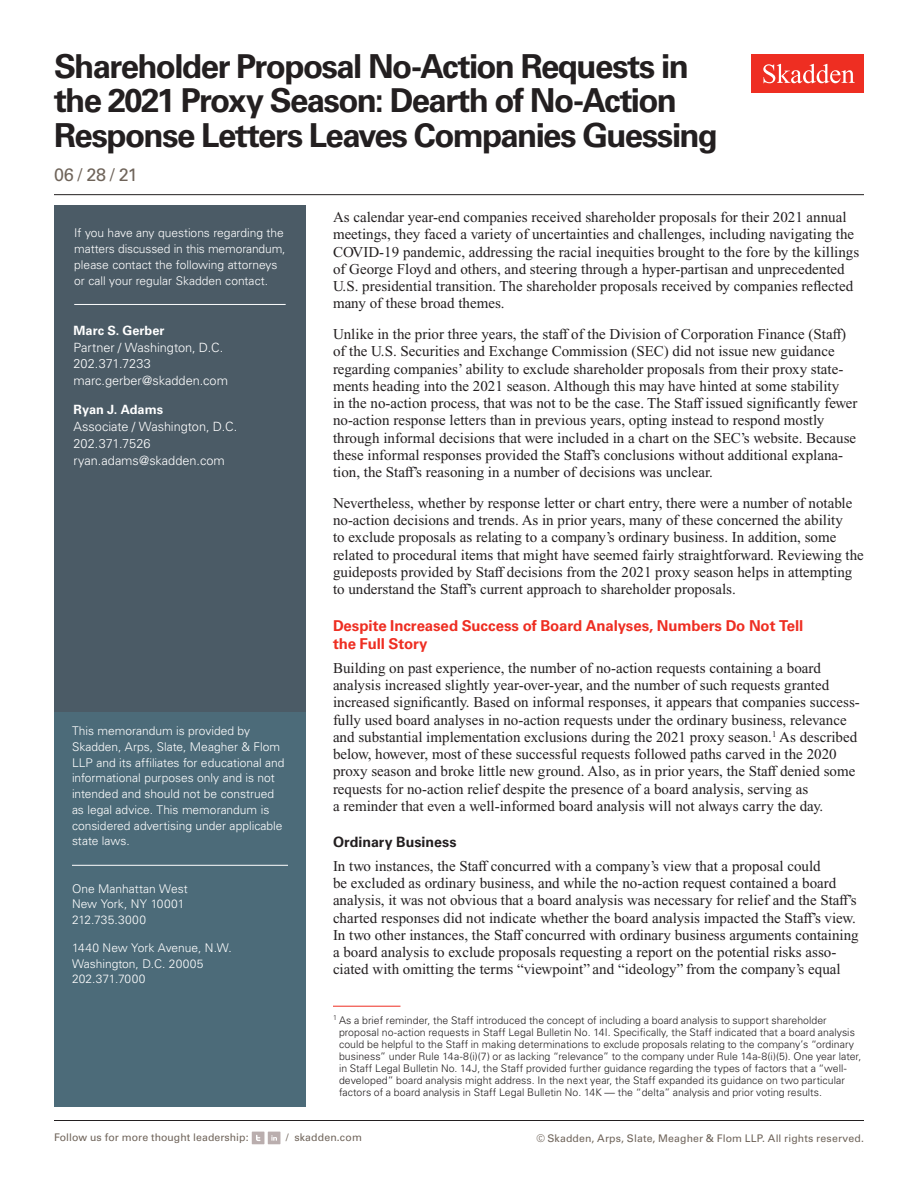
<style>
.page{position:relative;width:918px;height:1188px;background:#fff}
.page>*{position:absolute;margin:0;border:0;box-sizing:border-box;transform-origin:0 0}
.t1{font:700 33px/34.5px "Univers LT Std";letter-spacing:-.05em;color:#231f20}
.Date{font:18px "Univers LT Std";color:#6f645a}
.Main_Body{font:15px/17.2px "Times New Roman PS Std";color:#231f20}
.First_Level_Heading{font:700 15px/18px "Univers LT Std";letter-spacing:-.005em;color:#ee2e22}
.Second_Level_Heading{font:700 14.25px "Univers LT Std";color:#231f20}
.Contacts{font:300 12.75px "Univers LT Std";color:#fff}
.Contacts_Name{font:700 12.75px "Univers LT Std";letter-spacing:.005em;color:#fff}
.Sidebar_body_rule_be{font:300 12px/15.8px "Univers LT Std";color:#fff}
.Sidebar_body{font:300 12px/15.8px "Univers LT Std";color:#fff}
.Firm_Address{font:300 12px/15.8px "Univers LT Std";color:#fff}
.Footnote{font:300 10.5px/12px "Univers LT Std";letter-spacing:.005em;color:#231f20}
.t2{font:10.5px "Univers LT Std";letter-spacing:.01em;color:#6f645a}
</style>
<div class="page">
<div style="left:752px;top:54px;width:112px;height:39px;background:#ee2e22"></div>
<svg style="left:763px;top:64px;width:92px;height:19px"></svg>
<hr style="left:54px;top:1120px;width:810px;height:1px;background:#231f20">
<hr style="left:54px;top:194px;width:810px;height:1px;background:#231f20">
<div style="left:252px;top:1132px;width:12px;height:12px;background:#baaeae"></div>
<svg style="left:256px;top:1135px;width:4px;height:6px"></svg>
<div style="left:268px;top:1132px;width:12px;height:12px;background:#baaeae"></div>
<svg style="left:271px;top:1135px;width:6px;height:6px"></svg>
<div style="left:54px;top:708px;width:252px;height:399px;background:#4c6b79"></div>
<hr style="left:72px;top:865px;width:216px;height:1px;background:#fff">
<hr style="left:333px;top:1006px;width:68px;height:1px;background:#ee2e22">
<div style="left:54px;top:206px;width:252px;height:506px;background:#4b5b66"></div>
<hr style="left:74px;top:304px;width:212px;height:1px;background:#fff">
<h1 class="t1" style="left:54px;top:49px;width:666px">Shareholder Proposal No-Action Requests in the 2021 Proxy Season: Dearth of No-Action<br>Response Letters Leaves Companies Guessing</h1>
<p class="Date" style="left:54px;top:164px;width:85px">06 / 28 / 21</p>
<p class="Sidebar_body_rule_be" style="left:74px;top:225px;width:213px">If you have any questions regarding the matters discussed in this memorandum, please contact the following attorneys or call your regular Skadden contact.</p>
<p class="Contacts_Name" style="left:74px;top:323px;width:93px">Marc S. Gerber</p>
<p class="Contacts" style="left:74px;top:339px;width:151px">Partner / Washington, D.C.</p>
<p class="Contacts" style="left:74px;top:356px;width:79px">202.371.7233</p>
<p class="Contacts" style="left:74px;top:373px;width:156px">marc.gerber@skadden.com</p>
<p class="Contacts_Name" style="left:74px;top:402px;width:91px">Ryan J. Adams</p>
<p class="Contacts" style="left:74px;top:419px;width:165px">Associate / Washington, D.C.</p>
<p class="Contacts" style="left:74px;top:436px;width:79px">202.371.7526</p>
<p class="Contacts" style="left:74px;top:453px;width:153px">ryan.adams@skadden.com</p>
<p class="Sidebar_body" style="left:72px;top:226px;width:190px">If you have any questions regarding the matter di cussed in this<br>m morandum, please contact he attorne s list d on the last page or</p>
<p class="Sidebar_body_rule_be" style="left:72px;top:723px;width:214px">This memorandum is provided by Skadden, Arps, Slate, Meagher &amp; Flom LLP and its affiliates for educational and informational purposes only and is not intended and should not be construed as legal advice. This memorandum is considered advertising under applicable state laws.</p>
<p class="Firm_Address" style="left:72px;top:881px;width:117px">One Manhattan West<br>New York, NY 10001<br>212.735.3000</p>
<p class="Firm_Address" style="left:72px;top:940px;width:161px">1440 New York Avenue, N.W.<br>Washington, D.C. 20005<br>202.371.7000</p>
<p class="Main_Body" style="left:333px;top:208px;width:528px">As calendar year-end companies received shareholder proposals for their 2021 annual meetings, they faced a variety of uncertainties and challenges, including navigating the COVID-19 pandemic, addressing the racial inequities brought to the fore by the killings of George Floyd and others, and steering through a hyper-partisan and unprecedented U.S. presidential transition. The shareholder proposals received by companies reflected many of these broad themes.</p>
<p class="Main_Body" style="left:333px;top:325px;width:526px">Unlike in the prior three years, the staff of the Division of Corporation Finance (Staff) of the U.S. Securities and Exchange Commission (SEC) did not issue new guidance regarding companies’ ability to exclude shareholder proposals from their proxy state&shy;ments heading into the 2021 season. Although this may have hinted at some stability<br>in the no-action process, that was not to be the case. The Staff issued significantly fewer no-action response letters than in previous years, opting instead to respond mostly through informal decisions that were included in a chart on the SEC’s website. Because these informal responses provided the Staff’s conclusions without additional explana&shy;tion, the Staff’s reasoning in a number of decisions was unclear.</p>
<p class="Main_Body" style="left:333px;top:494px;width:532px">Nevertheless, whether by response letter or chart entry, there were a number of notable no-action decisions and trends. As in prior years, many of these concerned the ability<br>to exclude proposals as relating to a company’s ordinary business. In addition, some related to procedural items that might have seemed fairly straightforward. Reviewing the guideposts provided by Staff decisions from the 2021 proxy season helps in attempting to understand the Staff’s current approach to shareholder proposals.</p>
<h1 class="First_Level_Heading" style="left:333px;top:617px;width:472px">Despite Increased Success of Board Analyses, Numbers Do Not Tell the Full Story</h1>
<p class="Main_Body" style="left:333px;top:659px;width:528px">Building on past experience, the number of no-action requests containing a board analysis increased slightly year-over-year, and the number of such requests granted increased significantly. Based on informal responses, it appears that companies success&shy;fully used board analyses in no-action requests under the ordinary business, relevance and substantial implementation exclusions during the 2021 proxy season.<sup>1</sup> As described below, however, most of these successful requests followed paths carved in the 2020 proxy season and broke little new ground. Also, as in prior years, the Staff denied some requests for no-action relief despite the presence of a board analysis, serving as<br>a reminder that even a well-informed board analysis will not always carry the day.</p>
<h2 class="Second_Level_Heading" style="left:333px;top:833px;width:125px">Ordinary Business</h2>
<p class="Main_Body" style="left:333px;top:857px;width:527px">In two instances, the Staff concurred with a company’s view that a proposal could<br>be excluded as ordinary business, and while the no-action request contained a board analysis, it was not obvious that a board analysis was necessary for relief and the Staff’s charted responses did not indicate whether the board analysis impacted the Staff’s view.<br>In two other instances, the Staff concurred with ordinary business arguments containing a board analysis to exclude proposals requesting a report on the potential risks asso&shy;ciated with omitting the terms “viewpoint” and “ideology” from the company’s equal</p>
<p class="Footnote" style="left:339px;top:1014px;width:524px;text-indent:-6px"><sup>1</sup> As a brief reminder, the Staff introduced the concept of including a board analysis to support shareholder proposal no-action requests in Staff Legal Bulletin No. 14I. Specifically, the Staff indicated that a board analysis could be helpful to the Staff in making determinations to exclude proposals relating to the company’s “ordinary business” under Rule 14a-8(i)(7) or as lacking “relevance” to the company under Rule 14a-8(i)(5). One year later, in Staff Legal Bulletin No. 14J, the Staff provided further guidance regarding the types of factors that a “well&shy;developed” board analysis might address. In the next year, the Staff expanded its guidance on two particular factors of a board analysis in Staff Legal Bulletin No. 14K — the “delta” analysis and prior voting results.</p>
<p class="t2" style="left:54px;top:1131px;width:196px">Follow us for more thought leadership:</p>
<p class="t2" style="left:286px;top:1131px;width:77px">/ skadden.com</p>
<p class="t2" style="left:536px;top:1132px;width:329px">© Skadden, Arps, Slate, Meagher &amp; Flom LLP. All rights reserved.</p>
</div>
